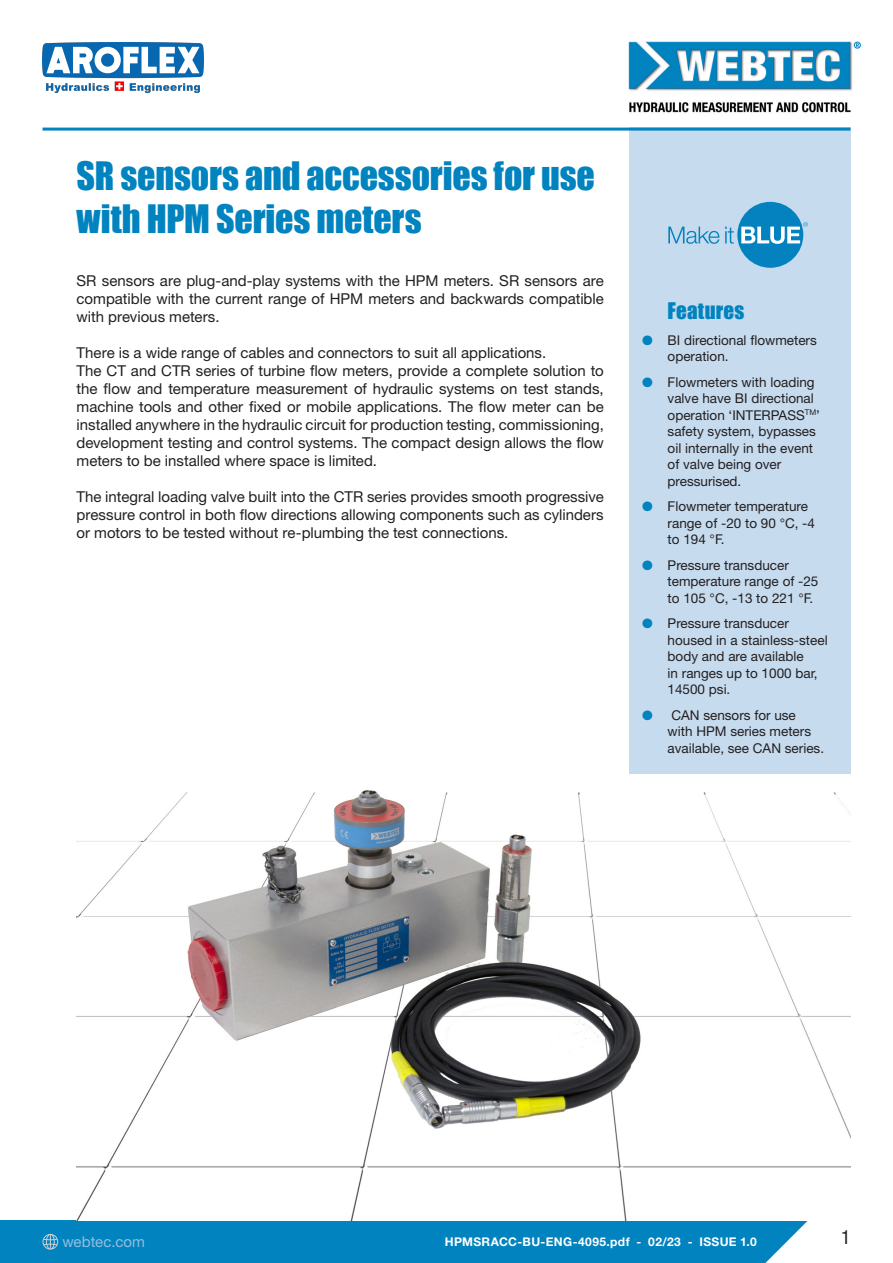
<style>
.page{position:relative;width:893px;height:1263px;background:#fff}
.page>*{position:absolute;margin:0;border:0;box-sizing:border-box;transform-origin:0 0}
.Datasheet_sub_headin{font:36px/43.2px "Impact";letter-spacing:-.005em;color:#0083bf}
.Features_heading{font:21px "Impact";letter-spacing:.01em;color:#0083bf}
.t1{font:condensed 19.5px "Helvetica Neue LT Std";color:#231f20}
.Introductory_copy{font:15px/18px "Helvetica Neue LT Std";color:#231f20;text-align:justify}
.t2{font:15px "Helvetica Neue LT Std";letter-spacing:.005em;color:#94bee0}
.t3{font:13.5px/16.5px "Helvetica Neue LT Std";color:#231f20}
.t4{font:700 12px "Helvetica Neue LT Std";letter-spacing:.03em;color:#fff}
.s1{color:#0083bf}
</style>
<div class="page">
<div style="left:0;top:1220px;width:893px;height:43px;background:#0083bf"></div>
<div style="left:629px;top:128px;width:221px;height:646px;background:#c6dbee"></div>
<img style="left:628px;top:41px;width:233px;height:72px">
<hr style="left:43px;top:128px;width:807px;height:3px;background:#0083bf">
<svg style="left:43px;top:1234px;width:15px;height:15px"></svg>
<img style="left:77px;top:790px;width:773px;height:430px">
<svg style="left:765px;top:1135px;width:128px;height:128px"></svg>
<div style="left:737px;top:202px;width:66px;height:66px;background:#0382bf;border-radius:50%"></div>
<svg style="left:668px;top:227px;width:51px;height:17px"></svg>
<svg style="left:725px;top:227px;width:9px;height:17px"></svg>
<svg style="left:741px;top:222px;width:67px;height:22px"></svg>
<img style="left:43px;top:43px;width:161px;height:50px">
<p class="Datasheet_sub_headin" style="left:77px;top:153px;width:520px">SR sensors and accessories for use with HPM Series meters</p>
<p class="Introductory_copy" style="left:77px;top:271px;width:529px">SR sensors are plug-and-play systems with the HPM meters. SR sensors are compatible with the current range of HPM meters and backwards compatible with previous meters.</p>
<p class="Introductory_copy" style="left:77px;top:343px;width:471px">There is a wide range of cables and connectors to suit all applications.</p>
<p class="Introductory_copy" style="left:77px;top:361px;width:529px">The CT and CTR series of turbine flow meters, provide a complete solution to the flow and temperature measurement of hydraulic systems on test stands, machine tools and other fixed or mobile applications. The flow meter can be installed anywhere in the hydraulic circuit for production testing, commissioning, development testing and control systems. The compact design allows the flow meters to be installed where space is limited.</p>
<p class="Introductory_copy" style="left:77px;top:487px;width:529px">The integral loading valve built into the CTR series provides smooth progressive pressure control in both flow directions allowing components such as cylinders or motors to be tested without re-plumbing the test connections.</p>
<p class="Features_heading" style="left:668px;top:295px;width:78px">Features</p>
<p class="t3" style="left:668px;top:331px;width:151px;text-indent:-26px"><span class="s1">●</span> BI directional flowmeters operation.</p>
<p class="t3" style="left:668px;top:373px;width:154px;text-indent:-26px"><span class="s1">●</span> Flowmeters with loading valve have BI directional operation ‘INTERPASS<sup>TM</sup>’ safety system, bypasses oil internally in the event of valve being over pressurised.</p>
<p class="t3" style="left:668px;top:498px;width:149px;text-indent:-26px"><span class="s1">●</span> Flowmeter temperature range of -20 to 90 °C, -4 to 194 °F.</p>
<p class="t3" style="left:668px;top:556px;width:152px;text-indent:-26px"><span class="s1">●</span> Pressure transducer temperature range of -25 to 105 °C, -13 to 221 °F.</p>
<p class="t3" style="left:668px;top:615px;width:162px;text-indent:-26px"><span class="s1">●</span> Pressure transducer housed in a stainless-steel body and are available<br>in ranges up to 1000 bar,<br>14500 psi.</p>
<p class="t3" style="left:668px;top:706px;width:158px;text-indent:-26px"><span class="s1">●</span> CAN sensors for use with HPM series meters available, see CAN series.</p>
<p class="t2" style="left:62px;top:1232px;width:84px">webtec.com</p>
<h3 class="t1" style="left:841px;top:1225px;width:11px">1</h3>
<p class="t4" style="left:445px;top:1234px;width:313px">HPMSRACC-BU-ENG-4095.pdf - 02/23 - ISSUE 1.0</p>
</div>
